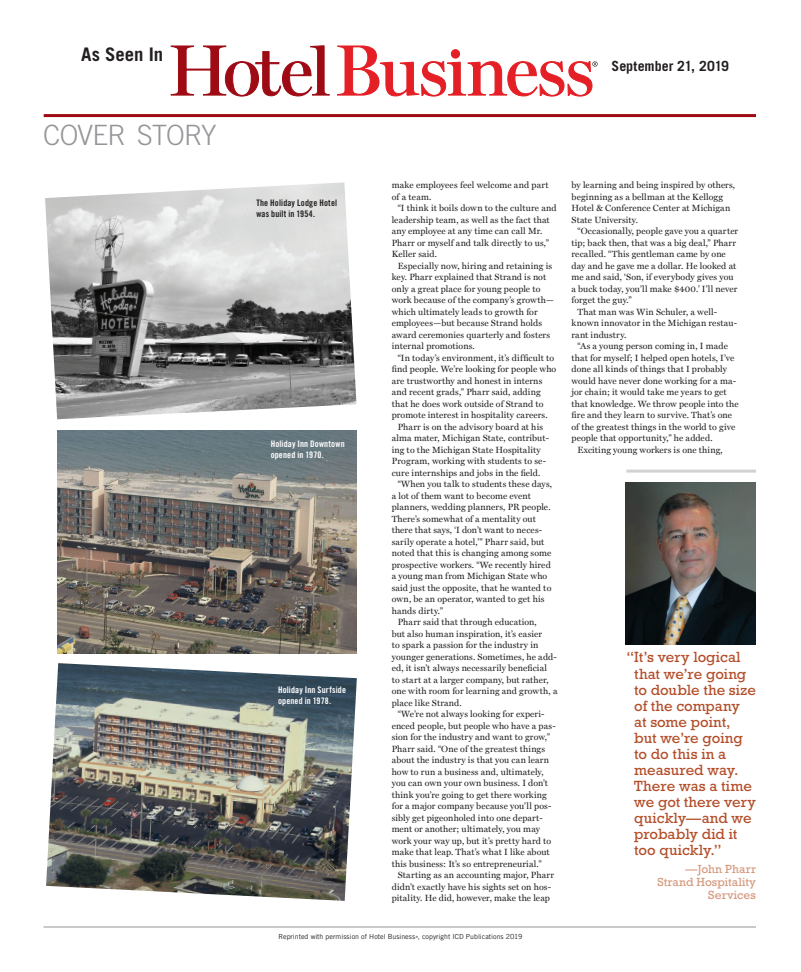
<style>
.page{position:relative;width:801px;height:972px;background:#fff}
.page>*{position:absolute;margin:0;border:0;box-sizing:border-box;transform-origin:0 0}
.t1{font:300 28px "Trade Gothic";letter-spacing:-.03em;color:#939598}
.t2{font:700 18.7px "Trade Gothic";letter-spacing:-.005em;color:#231f20}
.t3{font:15px/16px "Rockwell Std";color:#b34d28}
.t4{font:700 14px "Trade Gothic";letter-spacing:-.005em;color:#231f20}
.t5{font:12px/13px "Rockwell Std";letter-spacing:.005em;color:#d5987c;text-align:right}
.t6{font:9px/11.5px "Miller Text";letter-spacing:.015em;color:#231f20}
.t7{font:9px/11px "Trade Gothic Bold Cond Twenty";letter-spacing:.015em;color:#fff}
.t8{font:9px/11px "Trade Gothic Bold Cond Twenty";letter-spacing:.015em;color:#231f20}
.t9{font:7px "Trade Gothic LT";color:#231f20}
.t10{font:2.9px "Trade Gothic LT";color:#231f20}
</style>
<div class="page">
<hr style="left:44px;top:927px;width:712px;height:1px;background:#939598">
<hr style="left:44px;top:114px;width:712px;height:3px;background:#9e0b15">
<svg style="left:171px;top:45px;width:159px;height:52px"></svg>
<svg style="left:337px;top:45px;width:261px;height:52px"></svg>
<img style="left:45px;top:182px;width:311px;height:237px">
<img style="left:46px;top:663px;width:311px;height:238px">
<img style="left:58px;top:430px;width:298px;height:223px">
<hr style="left:626px;top:641px;width:130px;height:3px;background:#d1d2d4">
<hr style="left:626px;top:470px;width:130px;height:3px;background:#d1d2d4">
<img style="left:626px;top:483px;width:129px;height:162px">
<h2 class="t2" style="left:81px;top:43px;width:83px">As Seen In</h2>
<h1 class="t1" style="left:43px;top:118px;width:175px">COVER STORY</h1>
<h3 class="t4" style="left:612px;top:57px;width:119px">September 21, 2019</h3>
<p class="t8" style="left:256px;top:198px;width:82px">The Holiday Lodge Hotel was built in 1954.</p>
<p class="t7" style="left:271px;top:438px;width:76px">Holiday Inn Downtown opened in 1970.</p>
<p class="t7" style="left:278px;top:684px;width:69px">Holiday Inn Surfside opened in 1978.</p>
<p class="t6" style="left:392px;top:179px;width:158px">make employees feel welcome and part of a team.</p>
<p class="t6" style="left:392px;top:202px;width:166px;text-indent:6px">“I think it boils down to the culture and leadership team, as well as the fact that any employee at any time can call Mr.<br>Pharr or myself and talk directly to us,” Keller said.</p>
<p class="t6" style="left:392px;top:260px;width:164px;text-indent:6px">Especially now, hiring and retaining is key. Pharr explained that Strand is not only a great place for young people to work because of the company’s growth— which ultimately leads to growth for employees—but because Strand holds award ceremonies quarterly and fosters internal promotions.</p>
<p class="t6" style="left:398px;top:352px;width:158px">“In today’s environment, it’s difficult to</p>
<p class="t6" style="left:392px;top:363px;width:166px">find people. We’re looking for people who</p>
<p class="t6" style="left:392px;top:375px;width:152px">are trustworthy and honest in interns</p>
<p class="t6" style="left:392px;top:386px;width:150px">and recent grads,” Pharr said, adding</p>
<p class="t6" style="left:392px;top:398px;width:153px">that he does work outside of Strand to</p>
<p class="t6" style="left:392px;top:409px;width:157px">promote interest in hospitality careers.</p>
<p class="t6" style="left:398px;top:421px;width:147px">Pharr is on the advisory board at his</p>
<p class="t6" style="left:392px;top:432px;width:159px">alma mater, Michigan State, contribut-</p>
<p class="t6" style="left:392px;top:444px;width:151px">ing to the Michigan State Hospitality</p>
<p class="t6" style="left:392px;top:455px;width:156px">Program, working with students to se-</p>
<p class="t6" style="left:392px;top:467px;width:150px">cure internships and jobs in the field.</p>
<p class="t6" style="left:398px;top:478px;width:156px">“When you talk to students these days,</p>
<p class="t6" style="left:392px;top:490px;width:141px">a lot of them want to become event</p>
<p class="t6" style="left:392px;top:501px;width:160px">planners, wedding planners, PR people.</p>
<p class="t6" style="left:392px;top:513px;width:146px">There’s somewhat of a mentality out</p>
<p class="t6" style="left:392px;top:524px;width:152px">there that says, ‘I don’t want to neces-</p>
<p class="t6" style="left:392px;top:536px;width:154px">sarily operate a hotel,’” Pharr said, but</p>
<p class="t6" style="left:392px;top:547px;width:161px">noted that this is changing among some</p>
<p class="t6" style="left:392px;top:559px;width:161px">prospective workers. “We recently hired</p>
<p class="t6" style="left:392px;top:570px;width:157px">a young man from Michigan State who</p>
<p class="t6" style="left:392px;top:582px;width:161px">said just the opposite, that he wanted to</p>
<p class="t6" style="left:392px;top:593px;width:154px">own, be an operator, wanted to get his</p>
<p class="t6" style="left:392px;top:605px;width:53px">hands dirty.”</p>
<p class="t6" style="left:398px;top:616px;width:141px">Pharr said that through education,</p>
<p class="t6" style="left:392px;top:628px;width:152px">but also human inspiration, it’s easier</p>
<p class="t6" style="left:392px;top:639px;width:148px">to spark a passion for the industry in</p>
<p class="t6" style="left:392px;top:651px;width:166px">younger generations. Sometimes, he add-</p>
<p class="t6" style="left:392px;top:662px;width:157px">ed, it isn’t always necessarily beneficial</p>
<p class="t6" style="left:392px;top:674px;width:158px">to start at a larger company, but rather,</p>
<p class="t6" style="left:392px;top:685px;width:167px">one with room for learning and growth, a</p>
<p class="t6" style="left:392px;top:697px;width:71px">place like Strand.</p>
<p class="t6" style="left:398px;top:708px;width:148px">“We’re not always looking for experi-</p>
<p class="t6" style="left:392px;top:720px;width:165px">enced people, but people who have a pas-</p>
<p class="t6" style="left:392px;top:731px;width:160px">sion for the industry and want to grow,”</p>
<p class="t6" style="left:392px;top:743px;width:155px">Pharr said. “One of the greatest things</p>
<p class="t6" style="left:392px;top:754px;width:159px">about the industry is that you can learn</p>
<p class="t6" style="left:392px;top:766px;width:153px">how to run a business and, ultimately,</p>
<p class="t6" style="left:392px;top:777px;width:158px">you can own your own business. I don’t</p>
<p class="t6" style="left:392px;top:789px;width:157px">think you’re going to get there working</p>
<p class="t6" style="left:392px;top:800px;width:161px">for a major company because you’ll pos-</p>
<p class="t6" style="left:392px;top:812px;width:153px">sibly get pigeonholed into one depart-</p>
<p class="t6" style="left:392px;top:823px;width:150px">ment or another; ultimately, you may</p>
<p class="t6" style="left:392px;top:835px;width:161px">work your way up, but it’s pretty hard to</p>
<p class="t6" style="left:392px;top:846px;width:160px">make that leap. That’s what I like about</p>
<p class="t6" style="left:392px;top:858px;width:151px">this business: It’s so entrepreneurial.”</p>
<p class="t6" style="left:398px;top:869px;width:158px">Starting as an accounting major, Pharr</p>
<p class="t6" style="left:392px;top:881px;width:161px">didn’t exactly have his sights set on hos-</p>
<p class="t6" style="left:392px;top:892px;width:160px">pitality. He did, however, make the leap</p>
<p class="t9" style="left:279px;top:933px;width:245px">Reprinted with permission of Hotel Business , copyright ICD Publications 2019</p>
<p class="t10" style="left:416px;top:935px;width:4px">®</p>
<p class="t6" style="left:572px;top:179px;width:165px">by learning and being inspired by others, beginning as a bellman at the Kellogg Hotel &amp; Conference Center at Michigan State University.</p>
<p class="t6" style="left:578px;top:225px;width:162px">“Occasionally, people gave you a quarter</p>
<p class="t6" style="left:572px;top:237px;width:166px">tip; back then, that was a big deal,” Pharr</p>
<p class="t6" style="left:572px;top:248px;width:156px">recalled. “This gentleman came by one</p>
<p class="t6" style="left:572px;top:260px;width:166px">day and he gave me a dollar. He looked at</p>
<p class="t6" style="left:572px;top:271px;width:164px">me and said, ‘Son, if everybody gives you</p>
<p class="t6" style="left:572px;top:283px;width:167px">a buck today, you’ll make $400.’ I’ll never</p>
<p class="t6" style="left:572px;top:294px;width:62px">forget the guy.”</p>
<p class="t6" style="left:578px;top:306px;width:141px">That man was Win Schuler, a well-</p>
<p class="t6" style="left:572px;top:317px;width:167px">known innovator in the Michigan restau-</p>
<p class="t6" style="left:572px;top:329px;width:56px">rant industry.</p>
<p class="t6" style="left:578px;top:340px;width:152px">“As a young person coming in, I made</p>
<p class="t6" style="left:572px;top:352px;width:164px">that for myself; I helped open hotels, I’ve</p>
<p class="t6" style="left:572px;top:363px;width:157px">done all kinds of things that I probably</p>
<p class="t6" style="left:572px;top:375px;width:166px">would have never done working for a ma-</p>
<p class="t6" style="left:572px;top:386px;width:157px">jor chain; it would take me years to get</p>
<p class="t6" style="left:572px;top:398px;width:169px">that knowledge. We throw people into the</p>
<p class="t6" style="left:572px;top:409px;width:162px">fire and they learn to survive. That’s one</p>
<p class="t6" style="left:572px;top:421px;width:165px">of the greatest things in the world to give</p>
<p class="t6" style="left:572px;top:432px;width:143px">people that opportunity,” he added.</p>
<p class="t6" style="left:578px;top:444px;width:147px">Exciting young workers is one thing,</p>
<h3 class="t3" style="left:634px;top:649px;width:123px;text-indent:-8px">“It’s very logical that we’re going to double the size of the company<br>at some point, but we’re going to do this in a measured way.<br>There was a time we got there very quickly—and we probably did it too quickly.”</h3>
<h3 class="t5" style="left:657px;top:863px;width:100px">—John Pharr<br>Strand Hospitality<br>Services</h3>
</div>
